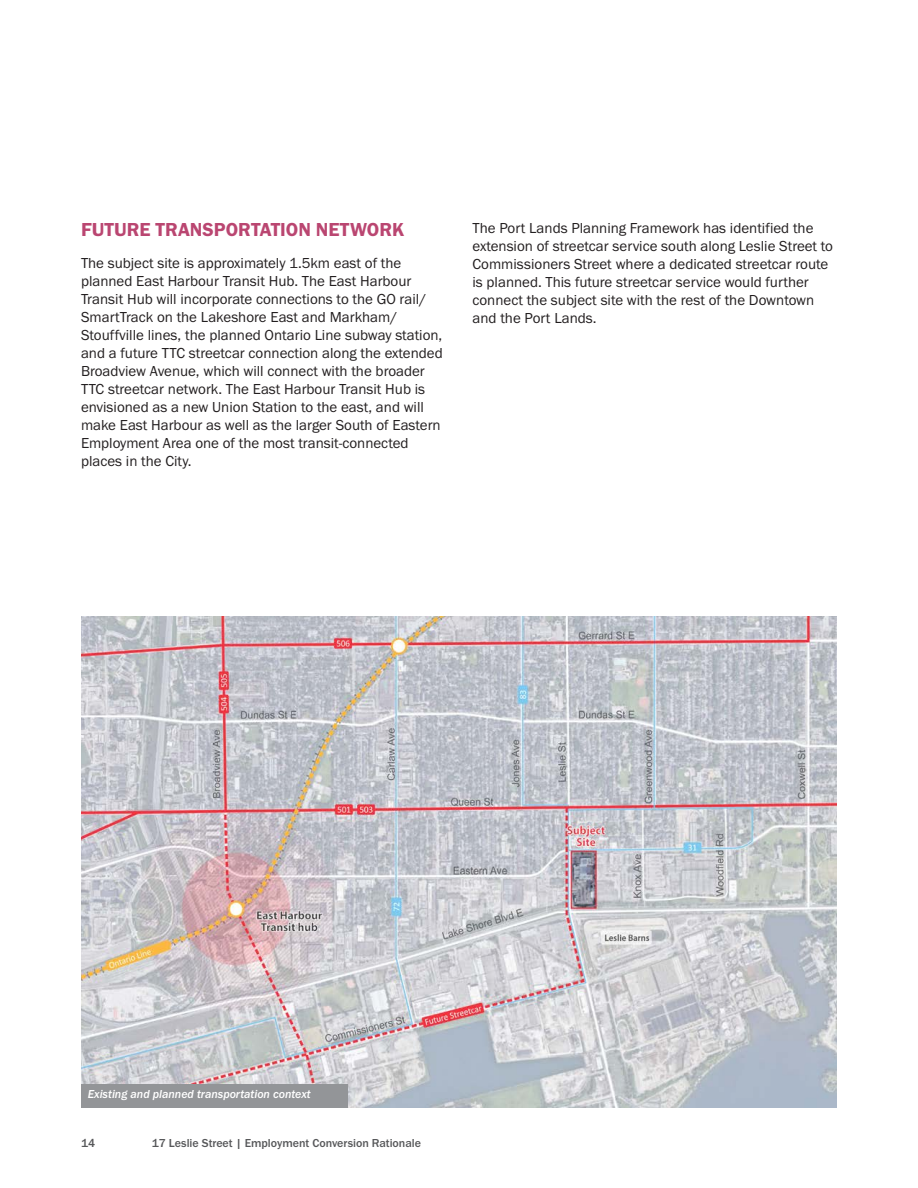
<style>
.page{position:relative;width:918px;height:1188px;background:#fff}
.page>*{position:absolute;margin:0;border:0;box-sizing:border-box;transform-origin:0 0}
.H3_Color{font:19.5px "Franklin Gothic URW Dem";color:#ba4671}
.body{font:15px/18px "Franklin Gothic URW Boo";color:#231f20}
.t1{font:500 12px "Franklin Gothic URW";color:#57585a}
.t2{font:12px "Franklin Gothic URW Med Ita";color:#fff}
</style>
<div class="page">
<img style="left:81px;top:616px;width:756px;height:491px">
<div style="left:81px;top:1084px;width:267px;height:23px;background:#939598"></div>
<p class="H3_Color" style="left:81px;top:218px;width:325px">FUTURE TRANSPORTATION NETWORK</p>
<p class="body" style="left:81px;top:254px;width:363px">The subject site is approximately 1.5km east of the planned East Harbour Transit Hub. The East Harbour Transit Hub will incorporate connections to the GO rail/ SmartTrack on the Lakeshore East and Markham/ Stouffville lines, the planned Ontario Line subway station, and a future TTC streetcar connection along the extended Broadview Avenue, which will connect with the broader TTC streetcar network. The East Harbour Transit Hub is envisioned as a new Union Station to the east, and will make East Harbour as well as the larger South of Eastern Employment Area one of the most transit-connected places in the City.</p>
<p class="body" style="left:472px;top:219px;width:362px">The Port Lands Planning Framework has identified the extension of streetcar service south along Leslie Street to Commissioners Street where a dedicated streetcar route is planned. This future streetcar service would further connect the subject site with the rest of the Downtown and the Port Lands.</p>
<p class="t2" style="left:88px;top:1087px;width:224px">Existing and planned transportation context</p>
<p class="t1" style="left:81px;top:1136px;width:16px">14</p>
<p class="t1" style="left:152px;top:1136px;width:271px">17 Leslie Street | Employment Conversion Rationale</p>
</div>
